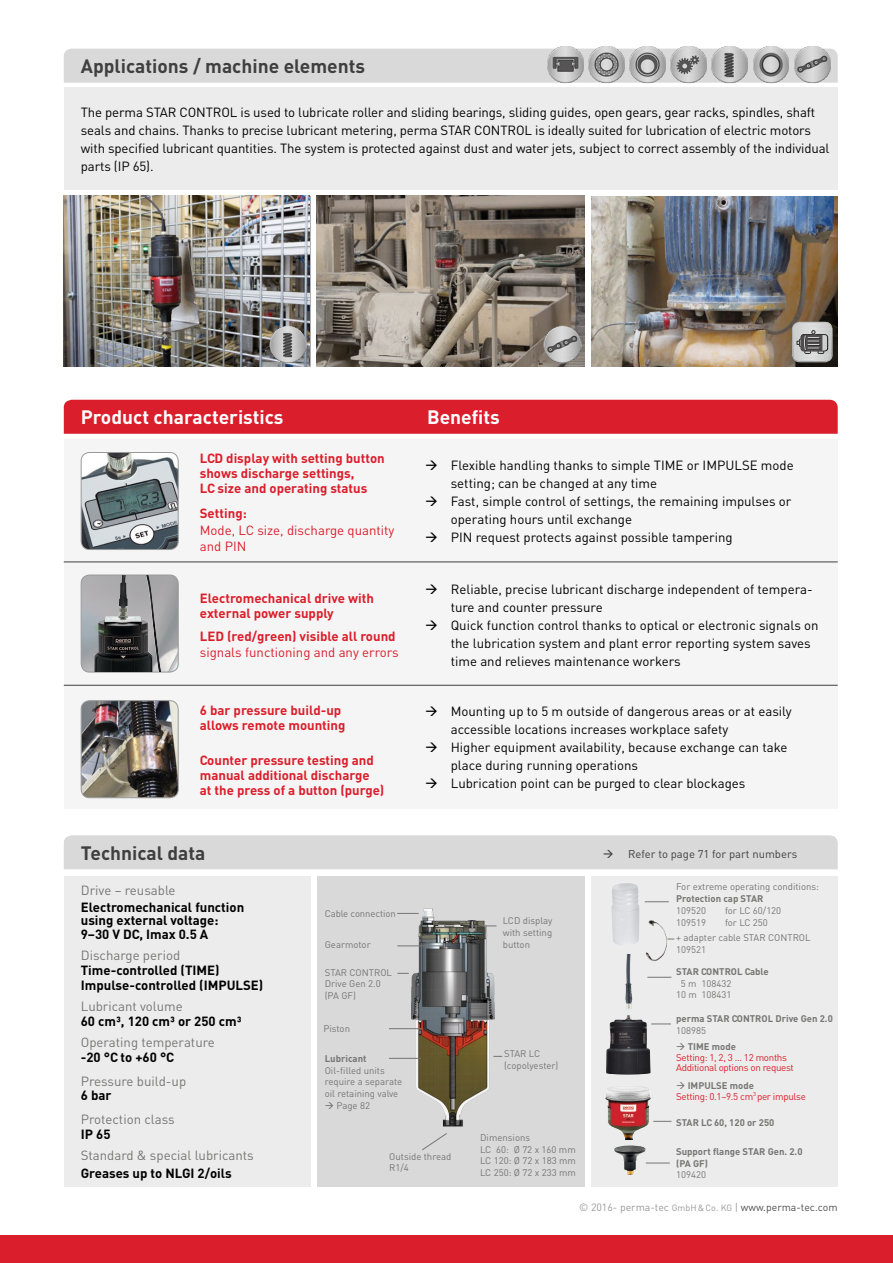
<style>
.page{position:relative;width:893px;height:1263px;background:#fff}
.page>*{position:absolute;margin:0;border:0;box-sizing:border-box;transform-origin:0 0}
.t1{font:700 19.2px "DIN";color:#403f3f}
.t2{font:700 19.2px "DIN";color:#fff}
.t3{font:13.2px/18px "DIN";color:#000}
.t4{font:700 13.2px/15px "DIN";color:#db1e2b}
.t5{font:700 13.2px/13.5px "DIN";color:#000}
.t6{font:13.2px "DIN";color:#757574}
.t7{font:13.2px/16.5px "DIN";color:#db1e2b}
.t8{font:11.25px "DIN";color:#403f3f}
.t9{font:10.5px "DIN";color:#4e4e4d}
.t10{font:9.75px/10.5px "DIN";letter-spacing:-.03em;color:#db1e2b}
.t11{font:9.6px/11.7px "DIN";color:#757574}
.t12{font:700 9.6px/11.7px "DIN";color:#757574}
.s1{color:#989999}
.s2{font-size:9px;color:#989999}
</style>
<div class="page">
<div style="left:64px;top:876px;width:246px;height:310px;background:#ececec"></div>
<div style="left:317px;top:876px;width:268px;height:310px;background:#d9d9da"></div>
<div style="left:591px;top:876px;width:247px;height:310px;background:#ececec"></div>
<div style="left:64px;top:439px;width:774px;height:370px;background:#f5f5f5"></div>
<div style="left:64px;top:88px;width:774px;height:102px;background:#ececec"></div>
<hr style="left:64px;top:685px;width:774px;height:1px;background:#403f3f">
<hr style="left:64px;top:561px;width:774px;height:1px;background:#403f3f">
<div style="left:64px;top:49px;width:774px;height:34px;background:#d9d9da"></div>
<div style="left:64px;top:400px;width:774px;height:34px;background:#db1e2b"></div>
<div style="left:0;top:1235px;width:893px;height:28px;background:#db1e2b"></div>
<img style="left:64px;top:196px;width:245px;height:170px">
<img style="left:317px;top:196px;width:268px;height:170px">
<img style="left:411px;top:908px;width:84px;height:218px">
<svg style="left:472px;top:925px;width:25px;height:1px"></svg>
<svg style="left:397px;top:913px;width:22px;height:1px"></svg>
<hr style="left:397px;top:945px;width:47px;height:1px;background:#757574">
<hr style="left:389px;top:1058px;width:32px;height:1px;background:#757574">
<hr style="left:389px;top:1028px;width:34px;height:1px;background:#757574">
<img style="left:606px;top:1015px;width:45px;height:59px">
<img style="left:625px;top:954px;width:7px;height:55px">
<img style="left:614px;top:1145px;width:31px;height:30px">
<svg style="left:653px;top:1121px;width:18px;height:1px"></svg>
<svg style="left:646px;top:1163px;width:24px;height:1px"></svg>
<svg style="left:647px;top:977px;width:24px;height:1px"></svg>
<img style="left:81px;top:701px;width:97px;height:97px">
<div style="left:81px;top:700px;width:98px;height:98px;border:1px solid #989999;border-radius:9px"></div>
<svg style="left:651px;top:1023px;width:20px;height:1px"></svg>
<img style="left:81px;top:452px;width:97px;height:97px">
<div style="left:81px;top:452px;width:98px;height:98px;border:1px solid #989999;border-radius:9px"></div>
<img style="left:81px;top:575px;width:97px;height:97px">
<div style="left:81px;top:575px;width:98px;height:97px;border:1px solid #989999;border-radius:9px"></div>
<img style="left:94px;top:575px;width:67px;height:97px">
<svg style="left:89px;top:620px;width:22px;height:20px"></svg>
<svg style="left:397px;top:973px;width:12px;height:1px"></svg>
<svg style="left:645px;top:901px;width:24px;height:1px"></svg>
<svg style="left:422px;top:1133px;width:25px;height:18px"></svg>
<img style="left:591px;top:196px;width:247px;height:170px">
<hr style="left:792px;top:322px;width:40px;height:1px;background:#f1f1f2">
<hr style="left:792px;top:323px;width:40px;height:1px;background:#efefef">
<hr style="left:792px;top:324px;width:40px;height:1px;background:#ebebeb">
<hr style="left:792px;top:325px;width:40px;height:1px;background:#e8e9e9">
<hr style="left:792px;top:326px;width:40px;height:1px;background:#e4e5e6">
<hr style="left:792px;top:357px;width:40px;height:1px;background:#8d8e8d">
<hr style="left:792px;top:358px;width:40px;height:1px;background:#8a8b8a">
<hr style="left:792px;top:359px;width:40px;height:1px;background:#898989">
<hr style="left:792px;top:360px;width:40px;height:1px;background:#888">
<hr style="left:792px;top:361px;width:40px;height:1px;background:#868686">
<hr style="left:792px;top:362px;width:40px;height:1px;background:#858585">
<hr style="left:831px;top:323px;width:1px;height:38px;background:#c4c4c5">
<svg style="left:793px;top:323px;width:38px;height:38px"></svg>
<img style="left:796px;top:330px;width:32px;height:24px">
<div style="left:792px;top:322px;width:41px;height:40px;border:1px solid #afb0b0;border-radius:7px"></div>
<img style="left:605px;top:1087px;width:46px;height:53px">
<svg style="left:632px;top:1137px;width:5px;height:3px"></svg>
<svg style="left:620px;top:1137px;width:5px;height:3px"></svg>
<img style="left:587px;top:46px;width:245px;height:38px">
<img style="left:545px;top:46px;width:40px;height:38px">
<img style="left:542px;top:326px;width:40px;height:38px">
<img style="left:611px;top:883px;width:28px;height:62px">
<img style="left:645px;top:920px;width:22px;height:41px">
<img style="left:268px;top:326px;width:40px;height:38px">
<div style="left:64px;top:835px;width:774px;height:34px;background:#d9d9da"></div>
<h1 class="t1" style="left:81px;top:54px;width:286px">Applications / machine elements</h1>
<p class="t3" style="left:81px;top:102px;width:750px">The perma STAR CONTROL is used to lubricate roller and sliding bearings, sliding guides, open gears, gear racks, spindles, shaft seals and chains. Thanks to precise lubricant metering, perma STAR CONTROL is ideally suited for lubrication of electric motors with specified lubricant quantities. The system is protected against dust and water jets, subject to correct assembly of the individual parts (IP 65).</p>
<h1 class="t2" style="left:81px;top:404px;width:204px">Product characteristics</h1>
<h1 class="t2" style="left:427px;top:404px;width:74px">Benefits</h1>
<p class="t4" style="left:200px;top:450px;width:186px">LCD display with setting button shows discharge settings,<br>LC size and operating status</p>
<p class="t4" style="left:200px;top:506px;width:48px">Setting:</p>
<p class="t7" style="left:200px;top:521px;width:196px">Mode, LC size, discharge quantity and PIN</p>
<p class="t4" style="left:200px;top:590px;width:176px">Electromechanical drive with external power supply</p>
<p class="t4" style="left:200px;top:628px;width:197px">LED (red/green) visible all round</p>
<p class="t7" style="left:200px;top:644px;width:200px">signals functioning and any errors</p>
<p class="t4" style="left:200px;top:703px;width:147px">6 bar pressure build-up allows remote mounting</p>
<p class="t4" style="left:200px;top:752px;width:186px">Counter pressure testing and manual additional discharge at the press of a button (purge)</p>
<h1 class="t1" style="left:81px;top:840px;width:126px">Technical data</h1>
<p class="t3" style="left:451px;top:455px;width:344px">Flexible handling thanks to simple TIME or IMPULSE mode setting; can be changed at any time<br>Fast, simple control of settings, the remaining impulses or operating hours until exchange<br>PIN request protects against possible tampering</p>
<p class="t3" style="left:451px;top:580px;width:369px">Reliable, precise lubricant discharge independent of tempera&shy;ture and counter pressure<br>Quick function control thanks to optical or electronic signals on the lubrication system and plant error reporting system saves time and relieves maintenance workers</p>
<p class="t3" style="left:451px;top:702px;width:343px">Mounting up to 5 m outside of dangerous areas or at easily accessible locations increases workplace safety<br>Higher equipment availability, because exchange can take place during running operations<br>Lubrication point can be purged to clear blockages</p>
<p class="t8" style="left:628px;top:846px;width:171px">Refer to page 71 for part numbers</p>
<p class="t6" style="left:81px;top:882px;width:96px">Drive – reusable</p>
<p class="t5" style="left:81px;top:900px;width:165px">Electromechanical function using external voltage:<br>9–30 V DC, Imax 0.5 A</p>
<p class="t6" style="left:81px;top:946px;width:101px">Discharge period</p>
<p class="t5" style="left:81px;top:962px;width:184px;line-height:15px">Time-controlled (TIME)<br>Impulse-controlled (IMPULSE)</p>
<p class="t6" style="left:81px;top:997px;width:104px">Lubricant volume</p>
<p class="t5" style="left:81px;top:1014px;width:162px">60 cm³, 120 cm³ or 250 cm³</p>
<p class="t6" style="left:81px;top:1033px;width:136px">Operating temperature</p>
<p class="t5" style="left:81px;top:1050px;width:94px">-20 °C to +60 °C</p>
<p class="t6" style="left:81px;top:1072px;width:107px">Pressure build-up</p>
<p class="t5" style="left:81px;top:1088px;width:32px">6 bar</p>
<p class="t6" style="left:81px;top:1110px;width:95px">Protection class</p>
<p class="t5" style="left:81px;top:1127px;width:31px">IP 65</p>
<p class="t6" style="left:81px;top:1146px;width:174px">Standard &amp; special lubricants</p>
<p class="t5" style="left:81px;top:1166px;width:152px">Greases up to NLGI 2/oils</p>
<p class="t11" style="left:325px;top:907px;width:73px">Cable connection</p>
<p class="t11" style="left:503px;top:914px;width:51px">LCD display with setting</p>
<p class="t11" style="left:325px;top:939px;width:47px">Gearmotor</p>
<p class="t11" style="left:503px;top:938px;width:29px">button</p>
<p class="t11" style="left:325px;top:966px;width:69px">STAR CONTROL<br>Drive Gen 2.0 (PA GF)</p>
<p class="t11" style="left:323px;top:1022px;width:28px">Piston</p>
<p class="t12" style="left:325px;top:1052px;width:43px">Lubricant</p>
<p class="t11" style="left:325px;top:1064px;width:79px">Oil-filled units require a separate oil retaining valve</p>
<p class="t11" style="left:325px;top:1099px;width:47px">→ Page 82</p>
<p class="t11" style="left:389px;top:1150px;width:64px">Outside thread<br>R1/4</p>
<p class="t11" style="left:504px;top:1048px;width:56px">STAR LC (copolyester)</p>
<p class="t11" style="left:480px;top:1131px;width:97px">Dimensions<br>LC 60: Ø 72 x 160 mm<br>LC 120: Ø 72 x 183 mm<br>LC 250: Ø 72 x 233 mm</p>
<p class="t11" style="left:676px;top:881px;width:144px">For extreme operating conditions:</p>
<p class="t12" style="left:676px;top:892px;width:89px">Protection cap STAR</p>
<p class="t11" style="left:676px;top:904px;width:31px">109520</p>
<p class="t11" style="left:725px;top:904px;width:58px">for LC 60/120</p>
<p class="t11" style="left:676px;top:916px;width:31px">109519</p>
<p class="t11" style="left:676px;top:914px;width:136px;line-height:15px;text-indent:49px">for LC 250<br>+ adapter cable STAR CONTROL</p>
<p class="t11" style="left:676px;top:943px;width:31px">109521</p>
<p class="t12" style="left:676px;top:965px;width:94px">STAR CONTROL Cable</p>
<p class="t11" style="left:676px;top:977px;width:57px;text-align:center">5 m 108432<br>10 m 108431</p>
<p class="t12" style="left:676px;top:1012px;width:158px">perma STAR CONTROL Drive Gen 2.0</p>
<p class="t11" style="left:676px;top:1024px;width:31px">108985</p>
<p class="t12" style="left:676px;top:1041px;width:61px">→ TIME mode</p>
<p class="t10" style="left:676px;top:1052px;width:119px">Setting: 1, 2, 3 ... 12 months<br>Additional options on request</p>
<p class="t12" style="left:676px;top:1079px;width:79px">→ IMPULSE mode</p>
<p class="t10" style="left:676px;top:1090px;width:131px">Setting: 0.1–9.5 cm<sup>3</sup> per impulse</p>
<p class="t12" style="left:676px;top:1117px;width:100px">STAR LC 60, 120 or 250</p>
<p class="t12" style="left:676px;top:1145px;width:128px">Support flange STAR Gen. 2.0 (PA GF)</p>
<p class="t11" style="left:676px;top:1169px;width:31px">109420</p>
<p class="t9" style="left:579px;top:1200px;width:260px"><span class="s1">© 2016- perma-tec</span> <span class="s2">GmbH&amp;Co. KG</span> <span class="s1">|</span> www.perma-tec.com</p>
</div>
